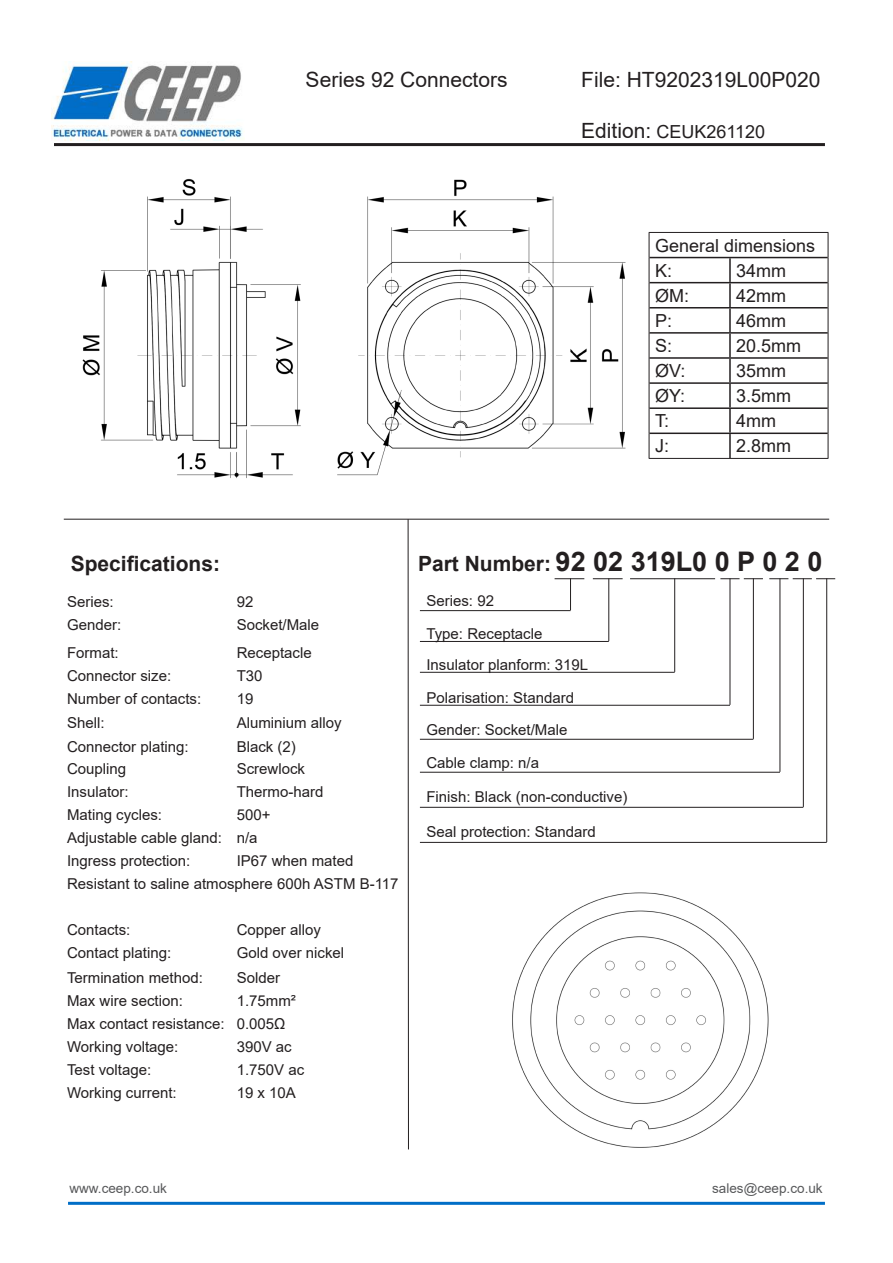
<style>
.page{position:relative;width:893px;height:1263px;background:#fff}
.page>*{position:absolute;margin:0;border:0;box-sizing:border-box;transform-origin:0 0}
.t1{font:700 27px "Arial";color:#231f20}
.t2{font:21px "Arial";color:#231f20}
.t3{font:700 21px "Arial";color:#231f20}
.t4{font:18px/25px "Arial";color:#231f20}
.t5{font:15px/23px "Arial";color:#231f20}
.t6{font:13.5px "Arial";color:#57585a}
.s1{font-size:21px}
</style>
<div class="page">
<hr style="left:68px;top:1202px;width:757px;height:3px;background:#006ec7">
<hr style="left:570px;top:578px;width:1px;height:32px;background:#231f20">
<hr style="left:420px;top:610px;width:150px;height:1px;background:#231f20">
<svg style="left:555px;top:578px;width:29px;height:1px"></svg>
<hr style="left:593px;top:578px;width:30px;height:1px;background:#231f20">
<hr style="left:630px;top:578px;width:85px;height:1px;background:#231f20">
<svg style="left:720px;top:578px;width:43px;height:1px"></svg>
<svg style="left:769px;top:578px;width:66px;height:1px"></svg>
<hr style="left:608px;top:578px;width:1px;height:63px;background:#231f20">
<hr style="left:674px;top:578px;width:1px;height:94px;background:#231f20">
<hr style="left:730px;top:578px;width:1px;height:127px;background:#231f20">
<hr style="left:753px;top:578px;width:1px;height:161px;background:#231f20">
<hr style="left:780px;top:578px;width:1px;height:194px;background:#231f20">
<hr style="left:803px;top:578px;width:1px;height:229px;background:#231f20">
<hr style="left:826px;top:578px;width:1px;height:264px;background:#231f20">
<hr style="left:420px;top:641px;width:189px;height:1px;background:#231f20">
<hr style="left:420px;top:672px;width:255px;height:1px;background:#231f20">
<hr style="left:420px;top:705px;width:310px;height:1px;background:#231f20">
<hr style="left:420px;top:739px;width:333px;height:1px;background:#231f20">
<hr style="left:420px;top:772px;width:360px;height:1px;background:#231f20">
<hr style="left:420px;top:842px;width:407px;height:1px;background:#231f20">
<hr style="left:420px;top:807px;width:383px;height:1px;background:#231f20">
<img style="left:82px;top:178px;width:544px;height:301px">
<hr style="left:649px;top:232px;width:81px;height:1px;background:#231f20">
<hr style="left:730px;top:232px;width:98px;height:1px;background:#231f20">
<svg style="left:649px;top:233px;width:1px;height:225px"></svg>
<svg style="left:828px;top:233px;width:1px;height:225px"></svg>
<hr style="left:649px;top:458px;width:81px;height:1px;background:#231f20">
<hr style="left:730px;top:458px;width:98px;height:1px;background:#231f20">
<hr style="left:649px;top:257px;width:81px;height:1px;background:#231f20">
<hr style="left:730px;top:257px;width:98px;height:1px;background:#231f20">
<hr style="left:729px;top:258px;width:2px;height:24px;background:#231f20">
<hr style="left:649px;top:282px;width:81px;height:1px;background:#231f20">
<hr style="left:730px;top:282px;width:98px;height:1px;background:#231f20">
<hr style="left:729px;top:283px;width:2px;height:24px;background:#231f20">
<hr style="left:649px;top:307px;width:81px;height:1px;background:#231f20">
<hr style="left:730px;top:307px;width:98px;height:1px;background:#231f20">
<hr style="left:729px;top:308px;width:2px;height:24px;background:#231f20">
<hr style="left:649px;top:332px;width:81px;height:2px;background:#231f20">
<hr style="left:730px;top:332px;width:98px;height:2px;background:#231f20">
<hr style="left:729px;top:334px;width:2px;height:23px;background:#231f20">
<hr style="left:649px;top:357px;width:81px;height:2px;background:#231f20">
<hr style="left:730px;top:357px;width:98px;height:2px;background:#231f20">
<hr style="left:729px;top:359px;width:2px;height:23px;background:#231f20">
<hr style="left:649px;top:382px;width:81px;height:2px;background:#231f20">
<hr style="left:730px;top:382px;width:98px;height:2px;background:#231f20">
<hr style="left:729px;top:384px;width:2px;height:23px;background:#231f20">
<hr style="left:649px;top:407px;width:81px;height:2px;background:#231f20">
<hr style="left:730px;top:407px;width:98px;height:2px;background:#231f20">
<hr style="left:729px;top:409px;width:2px;height:24px;background:#231f20">
<hr style="left:649px;top:433px;width:81px;height:1px;background:#231f20">
<hr style="left:730px;top:433px;width:98px;height:1px;background:#231f20">
<hr style="left:729px;top:434px;width:2px;height:24px;background:#231f20">
<hr style="left:408px;top:519px;width:1px;height:630px;background:#231f20">
<hr style="left:64px;top:519px;width:765px;height:1px;background:#231f20">
<img style="left:51px;top:61px;width:193px;height:80px">
<hr style="left:54px;top:143px;width:771px;height:3px;background:#231f20">
<img style="left:512px;top:892px;width:257px;height:256px">
<h2 class="t2" style="left:306px;top:65px;width:203px">Series 92 Connectors</h2>
<h2 class="t2" style="left:581px;top:65px;width:241px">File: HT9202319L00P020</h2>
<p class="t4" style="left:581px;top:119px;width:185px"><span class="s1">Edition:</span> CEUK261120</p>
<p class="t4" style="left:655px;top:233px;width:162px">General dimensions<br>K:</p>
<p class="t4" style="left:736px;top:258px;width:52px">34mm</p>
<p class="t4" style="left:655px;top:283px;width:36px">ØM:</p>
<p class="t4" style="left:736px;top:283px;width:52px">42mm</p>
<p class="t4" style="left:655px;top:308px;width:19px">P:</p>
<p class="t4" style="left:736px;top:308px;width:52px">46mm</p>
<p class="t4" style="left:655px;top:333px;width:19px">S:</p>
<p class="t4" style="left:736px;top:333px;width:67px">20.5mm</p>
<p class="t4" style="left:655px;top:358px;width:32px">ØV:</p>
<p class="t4" style="left:736px;top:358px;width:52px">35mm</p>
<p class="t4" style="left:655px;top:383px;width:32px">ØY:</p>
<p class="t4" style="left:736px;top:383px;width:57px">3.5mm</p>
<p class="t4" style="left:655px;top:408px;width:16px">T:</p>
<p class="t4" style="left:736px;top:408px;width:41px">4mm</p>
<p class="t4" style="left:655px;top:433px;width:16px">J:</p>
<p class="t4" style="left:736px;top:433px;width:57px">2.8mm</p>
<h1 class="t1" style="left:556px;top:543px;width:268px">92 02 319L0 0 P 0 2 0</h1>
<h2 class="t3" style="left:71px;top:548px;width:151px">Specifications:</h2>
<h2 class="t3" style="left:418px;top:548px;width:135px">Part Number:</h2>
<p class="t5" style="left:67px;top:590px;width:48px">Series:</p>
<p class="t5" style="left:237px;top:590px;width:18px">92</p>
<p class="t5" style="left:67px;top:613px;width:56px">Gender:</p>
<p class="t5" style="left:237px;top:613px;width:84px">Socket/Male</p>
<p class="t5" style="left:67px;top:642px;width:53px">Format:</p>
<p class="t5" style="left:237px;top:642px;width:77px">Receptacle</p>
<p class="t5" style="left:67px;top:664px;width:106px">Connector size:</p>
<p class="t5" style="left:237px;top:664px;width:27px">T30</p>
<p class="t5" style="left:67px;top:687px;width:136px">Number of contacts:</p>
<p class="t5" style="left:237px;top:687px;width:18px">19</p>
<p class="t5" style="left:67px;top:711px;width:39px">Shell:</p>
<p class="t5" style="left:237px;top:711px;width:107px">Aluminium alloy</p>
<p class="t5" style="left:67px;top:735px;width:123px">Connector plating:</p>
<p class="t5" style="left:237px;top:735px;width:61px">Black (2)</p>
<p class="t5" style="left:67px;top:758px;width:61px">Coupling</p>
<p class="t5" style="left:237px;top:758px;width:70px">Screwlock</p>
<p class="t5" style="left:67px;top:780px;width:63px">Insulator:</p>
<p class="t5" style="left:237px;top:780px;width:88px">Thermo-hard</p>
<p class="t5" style="left:67px;top:803px;width:97px">Mating cycles:</p>
<p class="t5" style="left:67px;top:803px;width:205px;text-indent:170px">500+<br>Adjustable cable gland: n/a<br>Ingress protection:</p>
<p class="t5" style="left:67px;top:849px;width:333px;text-indent:170px">IP67 when mated<br>Resistant to saline atmosphere 600h ASTM B-117</p>
<p class="t5" style="left:67px;top:918px;width:65px">Contacts:</p>
<p class="t5" style="left:237px;top:918px;width:86px">Copper alloy</p>
<p class="t5" style="left:67px;top:941px;width:106px">Contact plating:</p>
<p class="t5" style="left:237px;top:941px;width:109px">Gold over nickel</p>
<p class="t5" style="left:67px;top:966px;width:137px">Termination method:</p>
<p class="t5" style="left:237px;top:966px;width:45px">Solder</p>
<p class="t5" style="left:67px;top:989px;width:117px">Max wire section:</p>
<p class="t5" style="left:67px;top:989px;width:230px;text-indent:170px">1.75mm²<br>Max contact resistance: 0.005Ω<br>Working voltage:</p>
<p class="t5" style="left:237px;top:1035px;width:57px">390V ac</p>
<p class="t5" style="left:67px;top:1058px;width:86px">Test voltage:</p>
<p class="t5" style="left:237px;top:1058px;width:69px">1.750V ac</p>
<p class="t5" style="left:67px;top:1081px;width:111px">Working current:</p>
<p class="t5" style="left:237px;top:1081px;width:61px">19 x 10A</p>
<p class="t5" style="left:426px;top:585px;width:117px;line-height:32.5px">Series: 92<br>Type: Receptacle</p>
<p class="t5" style="left:426px;top:653px;width:163px">Insulator planform: 319L</p>
<p class="t5" style="left:426px;top:681px;width:149px;line-height:32.7px">Polarisation: Standard<br>Gender: Socket/Male<br>Cable clamp: n/a</p>
<p class="t5" style="left:426px;top:785px;width:202px">Finish: Black (non-conductive)</p>
<p class="t5" style="left:426px;top:820px;width:171px">Seal protection: Standard</p>
<p class="t6" style="left:69px;top:1178px;width:99px">www.ceep.co.uk</p>
<p class="t6" style="left:712px;top:1178px;width:112px">sales@ceep.co.uk</p>
</div>
